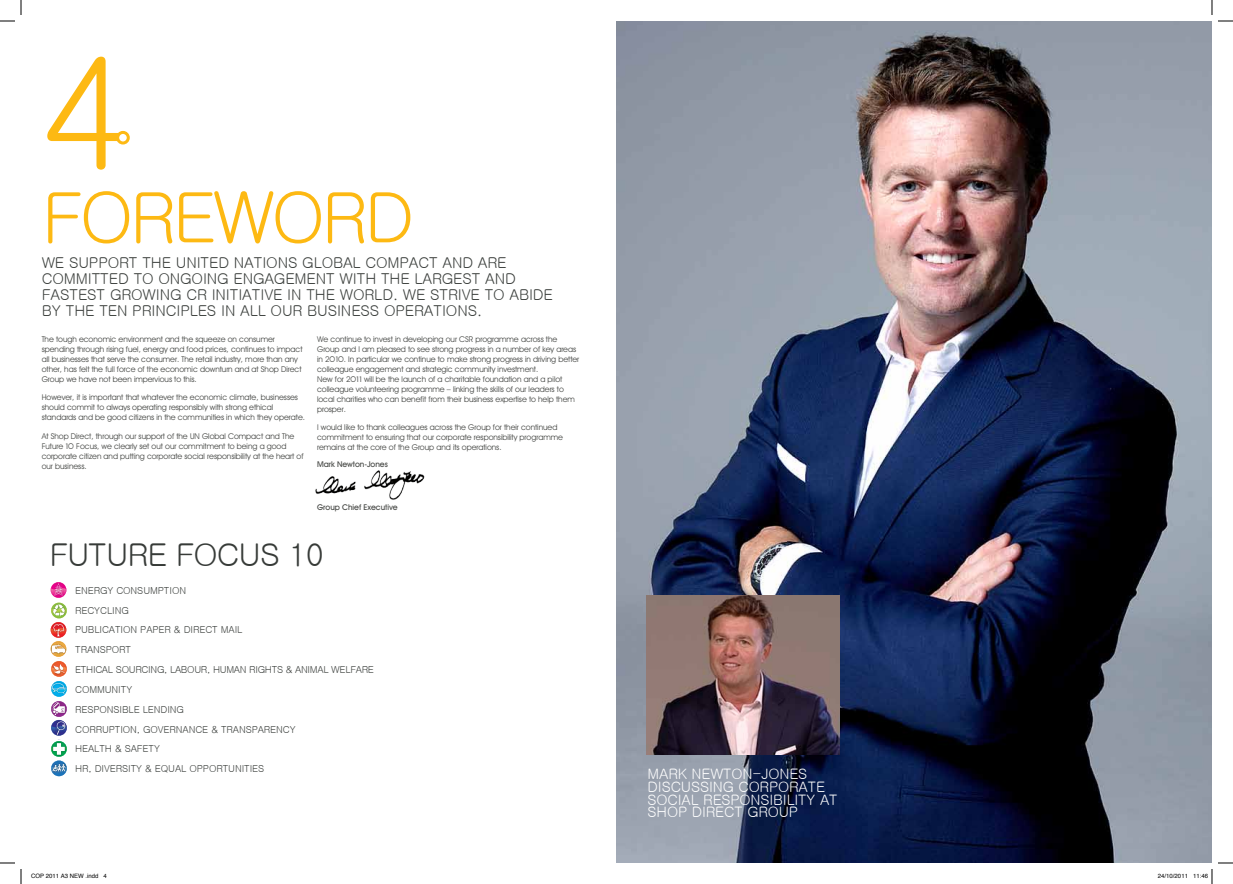
<style>
.page{position:relative;width:1233px;height:884px;background:#fff}
.page>*{position:absolute;margin:0;border:0;box-sizing:border-box;transform-origin:0 0}
.t1{font:150.3px "Gulim";color:#fdb913}
.t2{font:69.6px "Gulim";color:#fdb913}
.t3{font:31.5px "Gulim";color:#373b38}
.t4{font:15px/16px "Gulim";letter-spacing:-.01em;color:#373b38}
.t5{font:14.5px "Gulim";letter-spacing:-.01em;color:#fff}
.t6{font:9.7px/19.8px "Gulim";letter-spacing:-.01em;color:#373b38}
.t7{font:8px/10px "Avant Garde LSDG";letter-spacing:-.005em;color:#454744}
.t8{font:500 8px "Avant Garde LSDG";letter-spacing:-.005em;color:#454744}
.t9{font:6px "Helvetica";color:#000}
</style>
<div class="page">
<img style="left:616px;top:21px;width:596px;height:842px">
<img style="left:315px;top:470px;width:110px;height:30px">
<div style="left:116px;top:131px;width:14px;height:13px;border:3px solid #fdb913;border-radius:50%"></div>
<img style="left:51px;top:582px;width:16px;height:153px">
<svg style="left:51px;top:741px;width:16px;height:35px"></svg>
<img style="left:647px;top:596px;width:192px;height:159px">
<svg style="left:1218px;top:20px;width:15px;height:2px"></svg>
<svg style="left:1218px;top:862px;width:15px;height:2px"></svg>
<svg style="left:0;top:0;width:22px;height:22px"></svg>
<svg style="left:0;top:862px;width:22px;height:22px"></svg>
<svg style="left:1211px;top:0;width:1px;height:15px"></svg>
<svg style="left:1211px;top:869px;width:1px;height:15px"></svg>
<h1 class="t1" style="left:41px;top:37px;width:88px">4</h1>
<h2 class="t2" style="left:42px;top:182px;width:47px">FOREWOR</h2>
<h2 class="t2" style="left:364px;top:182px;width:52px">D</h2>
<h3 class="t4" style="left:42px;top:255px;width:513px">WE SUPPORT THE U NITED NATIONS GLOBAL COMPACT AND ARE COMMITTED TO ONGOING ENGAGEMENT WITH THE LARGEST AND FASTEST GROWING CR INITIATIVE IN THE WORLD. WE STRIVE TO ABIDE BY THE TEN PRINCIPLES IN ALL OUR BUSINESS OPERATIONS.</h3>
<p class="t7" style="left:42px;top:334px;width:262px">The tough economic environment and the squeeze on consumer spending through rising fuel, energy and food prices, continues to impact all businesses that serve the consumer. The retail industry, more than any other, has felt the full force of the economic downturn and at Shop Direct Group we have not been impervious to this.</p>
<p class="t7" style="left:42px;top:392px;width:265px">However, it is important that whatever the economic climate, businesses should commit to always operating responsibly with strong ethical standards and be good citizens in the communities in which they operate.</p>
<p class="t7" style="left:42px;top:431px;width:263px">At Shop Direct, through our support of the UN Global Compact and The Future 10 Focus, we clearly set out our commitment to being a good corporate citizen and putting corporate social responsibility at the heart of our business.</p>
<p class="t7" style="left:317px;top:334px;width:264px">We continue to invest in developing our CSR programme across the Group and I am pleased to see strong progress in a number of key areas in 2010. In particular we continue to make strong progress in driving better colleague engagement and strategic community investment.<br>New for 2011 will be the launch of a charitable foundation and a pilot colleague volunteering programme – linking the skills of our leaders to local charities who can benefit from their business expertise to help them prosper.</p>
<p class="t7" style="left:317px;top:422px;width:247px">I would like to thank colleagues across the Group for their continued commitment to ensuring that our corporate responsibility programme remains at the core of the Group and its operations.</p>
<p class="t8" style="left:317px;top:460px;width:72px">Mark Newton-Jones</p>
<p class="t8" style="left:317px;top:502px;width:82px">Group Chief Executive</p>
<h3 class="t3" style="left:49px;top:538px;width:20px">FUTURE</h3>
<h3 class="t3" style="left:176px;top:538px;width:149px">FOCUS 10</h3>
<p class="t6" style="left:75px;top:580px;width:300px">ENERGY CONSUMPTION<br>RECYCLING<br>PUBLICATION PAPER &amp; DIRECT MAIL<br>TRANSPORT<br>ETHICAL SOURCING, LABOUR, HUMAN RIGHTS &amp; ANIMAL WELFARE<br>COMMUNITY<br>RESPONSIBLE LENDING<br>CORRUPTION, GOVERNANCE &amp; TRANSPARENCY<br>H EALTH &amp; SAFETY<br>HR, DIVERSITY &amp; EQUAL OPPORTUNITIES</p>
<h3 class="t5" style="left:647px;top:767px;width:11px">MAR</h3>
<h3 class="t5" style="left:678px;top:767px;width:25px">K NEWTON</h3>
<h3 class="t5" style="left:752px;top:767px;width:27px">-JONES</h3>
<h3 class="t5" style="left:647px;top:779px;width:43px">DISCUSSING</h3>
<h3 class="t5" style="left:738px;top:779px;width:50px">COR PORATE</h3>
<h3 class="t5" style="left:647px;top:792px;width:38px">SOCIAL</h3>
<h3 class="t5" style="left:703px;top:792px;width:10px">RES</h3>
<h3 class="t5" style="left:730px;top:792px;width:18px">PONSIBILITY</h3>
<h3 class="t5" style="left:820px;top:792px;width:19px">AT</h3>
<h3 class="t5" style="left:647px;top:804px;width:122px">SHOP DIRECT GROU</h3>
<h3 class="t5" style="left:789px;top:804px;width:11px">P</h3>
<p class="t9" style="left:31px;top:871px;width:77px">COP 2011 A3 NEW .indd 4</p>
<p class="t9" style="left:1158px;top:871px;width:52px">24/10/2011 11:46</p>
</div>
